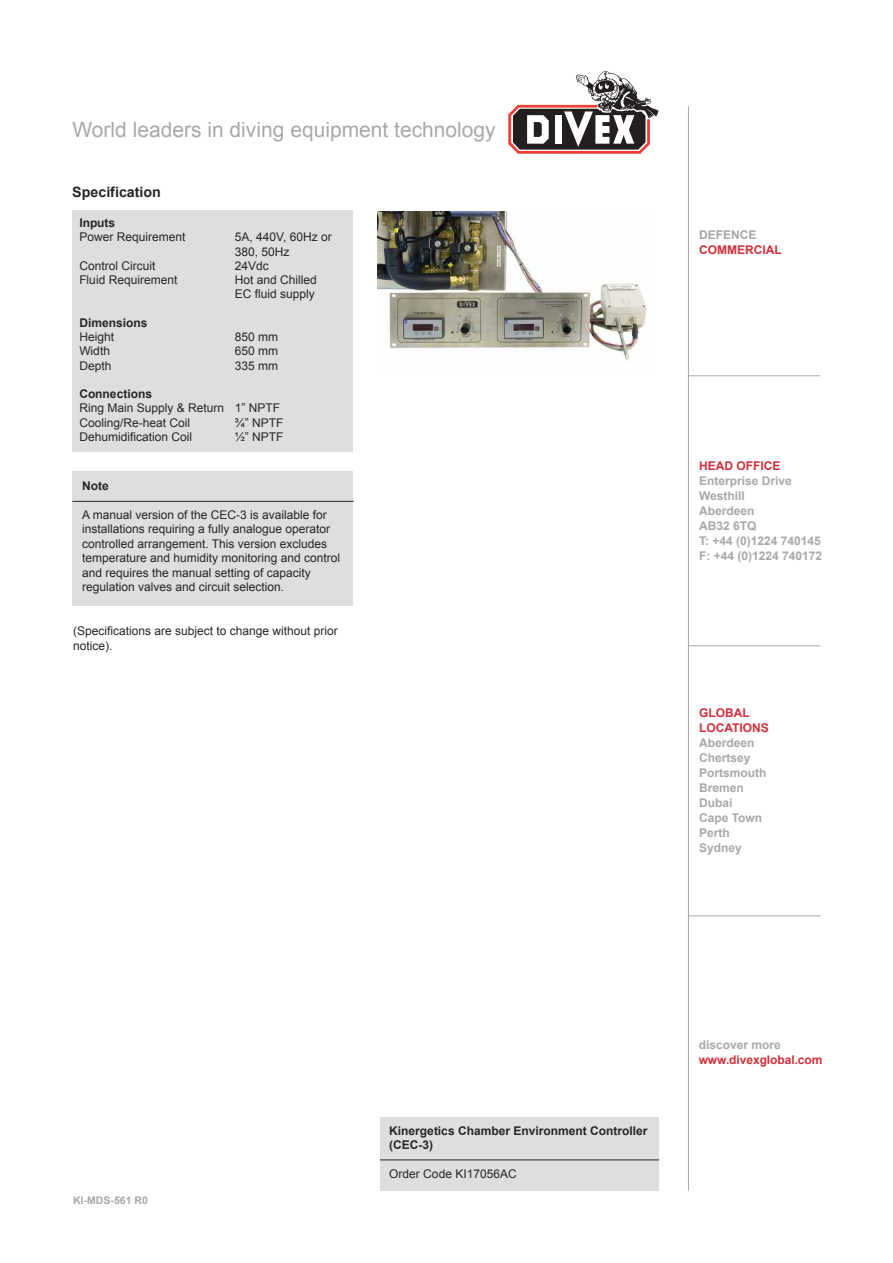
<style>
.page{position:relative;width:893px;height:1263px;background:#fff}
.page>*{position:absolute;margin:0;border:0;box-sizing:border-box;transform-origin:0 0}
.t1{font:21px "Arial";color:#a9a8a9}
.t2{font:700 14.25px "Arial";color:#272627}
.t3{font:12px/14.4px "Arial";color:#272627}
.t4{font:700 12px/15px "Arial";color:#a9a8a9}
.t5{font:700 12px/14.4px "Arial";color:#272627}
.t6{font:700 12px/15px "Arial";color:#d12f3b}
.t7{font:700 12px "Arial";color:#a7a6a7}
.t8{font:700 10.5px "Arial";color:#a9a8a9}
</style>
<div class="page">
<div style="left:72px;top:210px;width:281px;height:241px;background:#dfdedf"></div>
<div style="left:72px;top:471px;width:281px;height:135px;background:#dfdedf"></div>
<svg style="left:509px;top:71px;width:149px;height:82px"></svg>
<hr style="left:688px;top:645px;width:132px;height:1px;background:#a9a8a9">
<hr style="left:688px;top:915px;width:132px;height:1px;background:#a9a8a9">
<hr style="left:688px;top:375px;width:132px;height:1px;background:#a9a8a9">
<hr style="left:688px;top:106px;width:1px;height:1085px;background:#a9a8a9">
<div style="left:380px;top:1117px;width:279px;height:74px;background:#dfdedf"></div>
<hr style="left:380px;top:1160px;width:279px;height:1px;background:#272627">
<hr style="left:72px;top:501px;width:282px;height:1px;background:#272627">
<img style="left:377px;top:212px;width:270px;height:149px">
<h1 class="t1" style="left:72px;top:118px;width:425px">World leaders in diving equipment technology</h1>
<p class="t2" style="left:72px;top:184px;width:90px">Specification</p>
<p class="t5" style="left:79px;top:216px;width:37px">Inputs</p>
<p class="t3" style="left:79px;top:230px;width:108px">Power Requirement</p>
<p class="t3" style="left:235px;top:230px;width:98px">5A, 440V, 60Hz or<br>380, 50Hz</p>
<p class="t3" style="left:79px;top:258px;width:78px">Control Circuit</p>
<p class="t3" style="left:235px;top:258px;width:36px">24Vdc</p>
<p class="t3" style="left:79px;top:273px;width:100px">Fluid Requirement</p>
<p class="t3" style="left:235px;top:273px;width:84px">Hot and Chilled<br>EC fluid supply</p>
<p class="t5" style="left:79px;top:315px;width:70px">Dimensions</p>
<p class="t3" style="left:79px;top:330px;width:36px">Height</p>
<p class="t3" style="left:235px;top:330px;width:45px">850 mm</p>
<p class="t3" style="left:79px;top:344px;width:32px">Width</p>
<p class="t3" style="left:235px;top:344px;width:45px">650 mm</p>
<p class="t3" style="left:79px;top:358px;width:34px">Depth</p>
<p class="t3" style="left:235px;top:358px;width:45px">335 mm</p>
<p class="t5" style="left:79px;top:387px;width:74px">Connections</p>
<p class="t3" style="left:79px;top:401px;width:202px">Ring Main Supply &amp; Return 1” NPTF<br>Cooling/Re-heat Coil</p>
<p class="t3" style="left:235px;top:415px;width:50px">¾” NPTF</p>
<p class="t3" style="left:79px;top:429px;width:114px">Dehumidification Coil</p>
<p class="t3" style="left:235px;top:429px;width:50px">½” NPTF</p>
<p class="t5" style="left:82px;top:479px;width:28px">Note</p>
<p class="t3" style="left:82px;top:508px;width:260px">A manual version of the CEC-3 is available for installations requiring a fully analogue operator controlled arrangement. This version excludes temperature and humidity monitoring and control and requires the manual setting of capacity regulation valves and circuit selection.</p>
<p class="t3" style="left:73px;top:623px;width:266px;line-height:15px">(Specifications are subject to change without prior notice).</p>
<p class="t7" style="left:699px;top:228px;width:59px">DEFENCE</p>
<p class="t6" style="left:699px;top:242px;width:84px">COMMERCIAL</p>
<p class="t6" style="left:699px;top:458px;width:83px">HEAD OFFICE</p>
<p class="t4" style="left:699px;top:473px;width:125px">Enterprise Drive<br>Westhill<br>Aberdeen<br>AB32 6TQ<br>T: +44 (0)1224 740145<br>F: +44 (0)1224 740172</p>
<p class="t6" style="left:699px;top:705px;width:71px">GLOBAL<br>LOCATIONS</p>
<p class="t4" style="left:699px;top:735px;width:69px">Aberdeen<br>Chertsey<br>Portsmouth<br>Bremen<br>Dubai<br>Cape Town<br>Perth<br>Sydney</p>
<p class="t8" style="left:73px;top:1194px;width:76px">KI-MDS-561 R0</p>
<p class="t5" style="left:389px;top:1123px;width:260px">Kinergetics Chamber Environment Controller (CEC-3)</p>
<p class="t3" style="left:389px;top:1166px;width:129px">Order Code KI17056AC</p>
<p class="t4" style="left:699px;top:1038px;width:84px">discover more</p>
<p class="t6" style="left:699px;top:1053px;width:125px">www.divexglobal.com</p>
</div>
